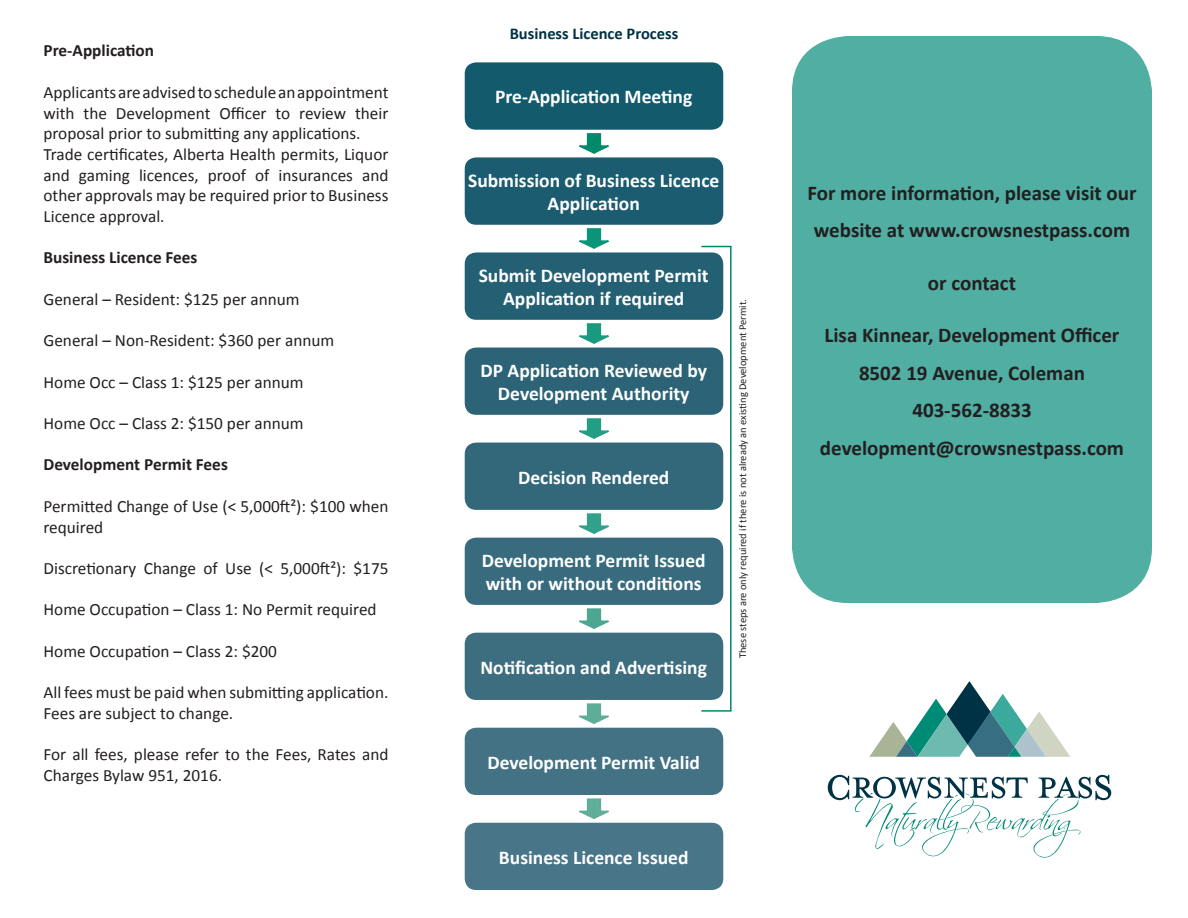
<style>
.page{position:relative;width:1188px;height:918px;background:#fff}
.page>*{position:absolute;margin:0;border:0;box-sizing:border-box;transform-origin:0 0}
.t1{font:700 21px/37.5px "Calibri";color:#231f20;text-align:center}
.t2{font:700 19.5px/23.4px "Calibri";color:#fff;text-align:center}
.t3{font:17.25px/20.7px "Calibri";color:#231f20}
.t4{font:700 17.25px "Calibri";color:#231f20}
.t5{font:700 16.5px "Calibri";color:#003245}
.t6{font:10.5px "Calibri";color:#231f20}
</style>
<div class="page">
<div style="left:792px;top:36px;width:360px;height:567px;background:#50aea2;border-radius:56px"></div>
<svg style="left:869px;top:681px;width:201px;height:76px"></svg>
<svg style="left:828px;top:775px;width:283px;height:83px"></svg>
<hr style="left:730px;top:247px;width:2px;height:464px;background:#008a69">
<hr style="left:701px;top:246px;width:31px;height:1px;background:#008a69">
<hr style="left:701px;top:710px;width:31px;height:2px;background:#008a69">
<div style="left:465px;top:62px;width:258px;height:68px;background:#135a6d;border-radius:11px"></div>
<div style="left:465px;top:157px;width:258px;height:68px;background:#1b5c70;border-radius:11px"></div>
<div style="left:465px;top:252px;width:258px;height:68px;background:#236073;border-radius:11px"></div>
<div style="left:465px;top:348px;width:258px;height:67px;background:#2c6376;border-radius:11px"></div>
<div style="left:465px;top:443px;width:258px;height:67px;background:#33677a;border-radius:11px"></div>
<div style="left:465px;top:538px;width:258px;height:67px;background:#386b7d;border-radius:11px"></div>
<div style="left:465px;top:633px;width:258px;height:67px;background:#3d6e80;border-radius:11px"></div>
<div style="left:465px;top:728px;width:258px;height:67px;background:#437284;border-radius:11px"></div>
<svg style="left:579px;top:323px;width:30px;height:21px"></svg>
<svg style="left:579px;top:418px;width:30px;height:21px"></svg>
<svg style="left:579px;top:513px;width:30px;height:21px"></svg>
<svg style="left:579px;top:608px;width:30px;height:21px"></svg>
<svg style="left:579px;top:703px;width:30px;height:22px"></svg>
<svg style="left:579px;top:133px;width:30px;height:21px"></svg>
<svg style="left:579px;top:228px;width:30px;height:21px"></svg>
<div style="left:465px;top:823px;width:258px;height:67px;background:#487588;border-radius:11px"></div>
<svg style="left:579px;top:798px;width:30px;height:22px"></svg>
<p class="t4" style="left:44px;top:40px;width:112px">Pre-Application</p>
<p class="t3" style="left:44px;top:82px;width:346px">Applicants are advised to schedule an appointment with the Development Officer to review their proposal prior to submitting any applications.<br>Trade certificates, Alberta Health permits, Liquor and gaming licences, proof of insurances and other approvals may be required prior to Business Licence approval.</p>
<p class="t4" style="left:44px;top:247px;width:156px">Business Licence Fees</p>
<p class="t3" style="left:44px;top:289px;width:258px">General – Resident: $125 per annum</p>
<p class="t3" style="left:44px;top:330px;width:292px">General – Non-Resident: $360 per annum</p>
<p class="t3" style="left:44px;top:372px;width:262px">Home Occ – Class 1: $125 per annum</p>
<p class="t3" style="left:44px;top:413px;width:262px">Home Occ – Class 2: $150 per annum</p>
<p class="t4" style="left:44px;top:454px;width:186px">Development Permit Fees</p>
<p class="t3" style="left:44px;top:496px;width:346px">Permitted Change of Use (&lt; 5,000ft²): $100 when required</p>
<p class="t3" style="left:44px;top:558px;width:347px">Discretionary Change of Use (&lt; 5,000ft²): $175</p>
<p class="t3" style="left:44px;top:599px;width:335px">Home Occupation – Class 1: No Permit required</p>
<p class="t3" style="left:44px;top:641px;width:235px">Home Occupation – Class 2: $200</p>
<p class="t3" style="left:44px;top:682px;width:346px">All fees must be paid when submitting application.<br>Fees are subject to change.</p>
<p class="t3" style="left:44px;top:744px;width:346px">For all fees, please refer to the Fees, Rates and<br>Charges Bylaw 951, 2016.</p>
<p class="t5" style="left:510px;top:23px;width:170px">Business Licence Process</p>
<p class="t2" style="left:495px;top:85px;width:199px">Pre-Application Meeting</p>
<p class="t2" style="left:468px;top:169px;width:253px">Submission of Business Licence<br>Application</p>
<p class="t2" style="left:479px;top:264px;width:231px">Submit Development Permit<br>Application if required</p>
<p class="t2" style="left:480px;top:359px;width:228px">DP Application Reviewed by<br>Development Authority</p>
<p class="t2" style="left:518px;top:465px;width:153px">Decision Rendered</p>
<p class="t2" style="left:482px;top:549px;width:225px;text-align:left">Development Permit Issued with or without conditions</p>
<p class="t2" style="left:480px;top:655px;width:228px">Notification and Advertising</p>
<p class="t6" style="left:736px;top:658px;width:361px;rotate:-90deg">These steps are only required if there is not already an existing Development Permit.</p>
<p class="t2" style="left:487px;top:750px;width:214px">Development Permit Valid</p>
<p class="t2" style="left:499px;top:846px;width:191px">Business Licence Issued</p>
<p class="t1" style="left:807px;top:174px;width:331px">For more information, please visit our website at www.crowsnestpass.com</p>
<p class="t1" style="left:928px;top:264px;width:90px">or contact</p>
<p class="t1" style="left:820px;top:317px;width:306px">Lisa Kinnear, Development Officer<br>8502 19 Avenue, Coleman<br>403-562-8833 development@crowsnestpass.com</p>
</div>
